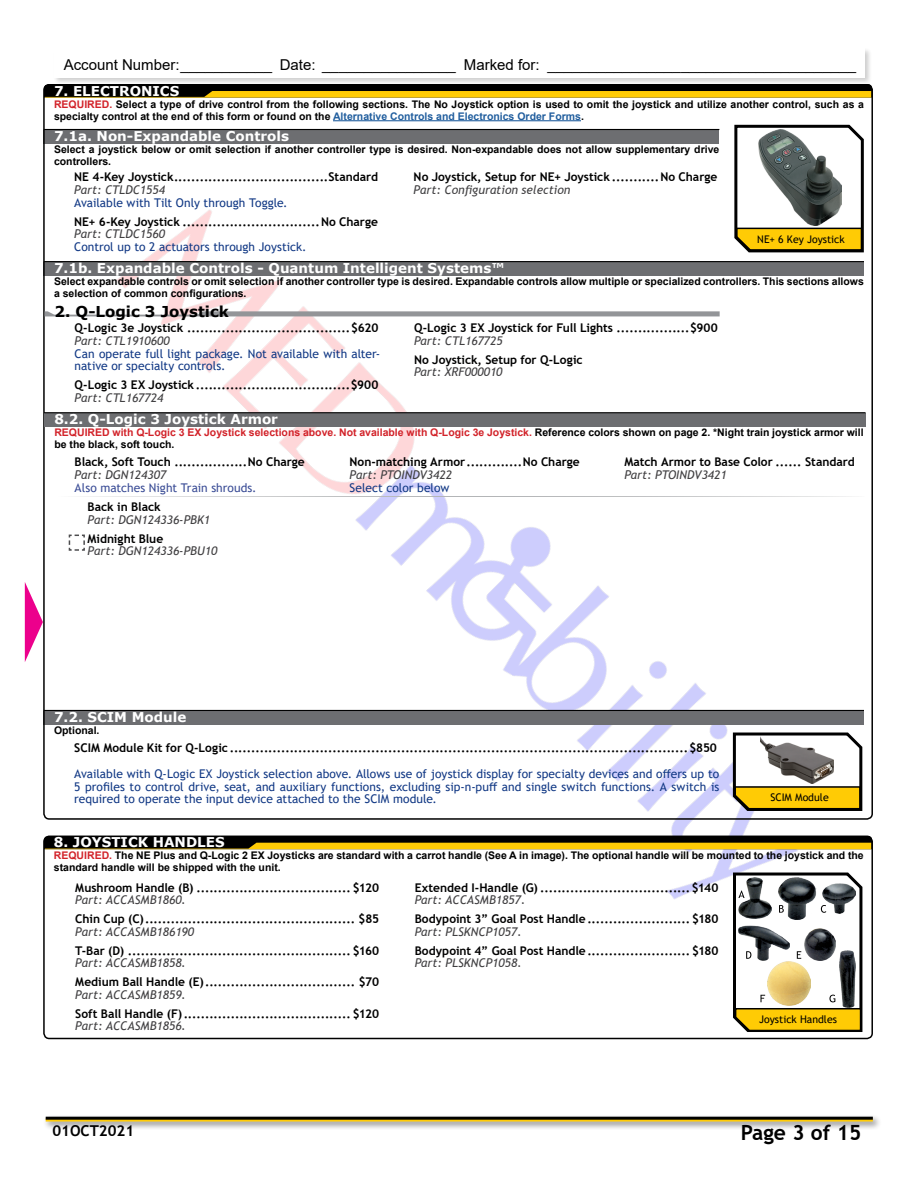
<style>
.page{position:relative;width:918px;height:1188px;background:#fff}
.page>*{position:absolute;margin:0;border:0;box-sizing:border-box;transform-origin:0 0}
.t1{font:700 21px "Trebuchet MS";color:#000}
.t2{font:15px "Arial";color:#000}
.t3{font:700 15px "Verdana";color:#000}
.t4{font:700 15px "Trebuchet MS";color:#000}
.t5{font:700 13.5px "Verdana";color:#fff}
.t6{font:700 12px "Trebuchet MS";color:#000}
.t7{font:12px/12.8px "Trebuchet MS";color:#123985;text-align:justify}
.t8{font:italic 12px "Trebuchet MS";color:#414042}
.t9{font:12px "Trebuchet MS";color:#3b4d96}
.t10{font:700 10.5px/12px "Arial";color:#000}
.t11{font:700 10.5px/12px "Arial";color:#d2232a}
.t12{font:10.5px "Trebuchet MS";color:#000}
.s1{color:#d2232a}
.s2{color:#215e9e}
.s3{color:#000}
</style>
<div class="page">
<img style="left:46px;top:129px;width:824px;height:770px">
<div style="left:43px;top:1114px;width:839px;height:17px;background:#000;opacity:.48"></div>
<hr style="left:46px;top:1119px;width:827px;height:3px;background:#ffcb05">
<hr style="left:46px;top:1117px;width:827px;height:3px;background:#000">
<div style="left:44px;top:130px;width:675px;height:14px;background:#6d6e71"></div>
<hr style="left:44px;top:129px;width:675px;height:1px;background:#000">
<div style="left:44px;top:262px;width:820px;height:14px;background:#6d6e71"></div>
<hr style="left:44px;top:261px;width:820px;height:1px;background:#000">
<div style="left:53px;top:47px;width:820px;height:39px;background:#000;opacity:.23"></div>
<div style="left:54px;top:48px;width:810px;height:29px;background:#fff"></div>
<div style="left:44px;top:711px;width:820px;height:14px;background:#6d6e71"></div>
<hr style="left:44px;top:710px;width:820px;height:1px;background:#000">
<svg style="left:732px;top:732px;width:131px;height:79px"></svg>
<svg style="left:733px;top:873px;width:130px;height:159px"></svg>
<img style="left:738px;top:878px;width:33px;height:41px">
<img style="left:778px;top:877px;width:39px;height:43px">
<img style="left:822px;top:883px;width:33px;height:30px">
<img style="left:839px;top:950px;width:16px;height:58px">
<img style="left:767px;top:962px;width:44px;height:46px">
<img style="left:738px;top:925px;width:51px;height:35px">
<img style="left:804px;top:928px;width:31px;height:32px">
<svg style="left:44px;top:836px;width:828px;height:13px;background:#7b6202"></svg>
<div style="left:43px;top:836px;width:830px;height:203px;border:2px solid #000;border-radius:5px"></div>
<svg style="left:44px;top:84px;width:828px;height:14px;background:#655105"></svg>
<hr style="left:333px;top:120px;width:248px;height:1px;background:#215e9e">
<svg style="left:734px;top:125px;width:130px;height:127px"></svg>
<img style="left:758px;top:130px;width:84px;height:96px">
<svg style="left:25px;top:582px;width:18px;height:80px"></svg>
<div style="left:44px;top:413px;width:821px;height:14px;background:#6d6e71"></div>
<hr style="left:44px;top:412px;width:822px;height:1px;background:#000">
<hr style="left:54px;top:496px;width:810px;height:1px;background:#fff">
<svg style="left:68px;top:534px;width:18px;height:17px"></svg>
<svg style="left:45px;top:311px;width:675px;height:5px;background:#aaaaac"></svg>
<p class="t2" style="left:64px;top:54px;width:794px">Account Number:___________ Date: ________________ Marked for: _____________________________________</p>
<p class="t5" style="left:54px;top:81px;width:127px">7. ELECTRONICS</p>
<p class="t10" style="left:54px;top:98px;width:811px"><span class="s1">REQUIRED.</span> Select a type of drive control from the following sections. The No Joystick option is used to omit the joystick and utilize another control, such as a specialty control at the end of this form or found on the <span class="s2">Alternative Controls and Electronics Order Forms</span>.</p>
<p class="t5" style="left:54px;top:127px;width:237px">7.1a. Non-Expandable Controls</p>
<p class="t10" style="left:54px;top:144px;width:667px">Select a joystick below or omit selection if another controller type is desired. Non-expandable does not allow supplementary drive controllers.</p>
<p class="t6" style="left:74px;top:170px;width:305px">NE 4-Key Joystick....................................Standard</p>
<p class="t8" style="left:74px;top:183px;width:92px">Part: CTLDC1554</p>
<p class="t7" style="left:74px;top:196px;width:215px">Available with Tilt Only through Toggle.</p>
<p class="t6" style="left:74px;top:214px;width:305px">NE+ 6-Key Joystick ................................No Charge</p>
<p class="t8" style="left:74px;top:227px;width:92px">Part: CTLDC1560</p>
<p class="t7" style="left:74px;top:240px;width:234px">Control up to 2 actuators through Joystick.</p>
<p class="t6" style="left:414px;top:170px;width:305px">No Joystick, Setup for NE+ Joystick ...........No Charge</p>
<p class="t8" style="left:414px;top:183px;width:158px">Part: Configuration selection</p>
<p class="t12" style="left:757px;top:232px;width:89px">NE+ 6 Key Joystick</p>
<p class="t5" style="left:54px;top:259px;width:452px">7.1b. Expandable Controls - Quantum Intelligent Systems™</p>
<p class="t10" style="left:54px;top:276px;width:812px">Select expandable controls or omit selection if another controller type is desired. Expandable controls allow multiple or specialized controllers. This sections allows a selection of common configurations.</p>
<p class="t3" style="left:54px;top:301px;width:176px">2. Q-Logic 3 Joystick</p>
<p class="t6" style="left:75px;top:320px;width:305px">Q-Logic 3e Joystick ......................................$620</p>
<p class="t8" style="left:75px;top:333px;width:97px">Part: CTL1910600</p>
<p class="t7" style="left:75px;top:347px;width:307px">Can operate full light package. Not available with alter&shy;native or specialty controls.</p>
<p class="t6" style="left:75px;top:377px;width:305px">Q-Logic 3 EX Joystick ....................................$900</p>
<p class="t8" style="left:75px;top:390px;width:90px">Part: CTL167724</p>
<p class="t6" style="left:414px;top:320px;width:305px">Q-Logic 3 EX Joystick for Full Lights .................$900</p>
<p class="t8" style="left:414px;top:333px;width:90px">Part: CTL167725</p>
<p class="t6" style="left:414px;top:352px;width:170px">No Joystick, Setup for Q-Logic</p>
<p class="t8" style="left:414px;top:365px;width:90px">Part: XRF000010</p>
<p class="t5" style="left:54px;top:410px;width:225px">8.2. Q-Logic 3 Joystick Armor</p>
<p class="t11" style="left:54px;top:427px;width:811px">REQUIRED with Q-Logic 3 EX Joystick selections above. Not available with Q-Logic 3e Joystick. <span class="s3">Reference colors shown on page 2. *Night train joystick armor will be the black, soft touch.</span></p>
<p class="t6" style="left:75px;top:455px;width:232px">Black, Soft Touch .................No Charge</p>
<p class="t8" style="left:75px;top:467px;width:93px">Part: DGN124307</p>
<p class="t9" style="left:75px;top:480px;width:184px">Also matches Night Train shrouds.</p>
<p class="t6" style="left:88px;top:499px;width:75px">Back in Black</p>
<p class="t8" style="left:88px;top:512px;width:124px">Part: DGN124336-PBK1</p>
<p class="t6" style="left:88px;top:531px;width:77px">Midnight Blue</p>
<p class="t8" style="left:88px;top:544px;width:131px">Part: DGN124336-PBU10</p>
<p class="t6" style="left:350px;top:455px;width:232px">Non-matching Armor.............No Charge</p>
<p class="t8" style="left:350px;top:467px;width:104px">Part: PTOINDV3422</p>
<p class="t7" style="left:350px;top:481px;width:101px">Select color below</p>
<p class="t6" style="left:624px;top:455px;width:232px">Match Armor to Base Color ...... Standard</p>
<p class="t8" style="left:624px;top:467px;width:104px">Part: PTOINDV3421</p>
<p class="t5" style="left:54px;top:708px;width:134px">7.2. SCIM Module</p>
<p class="t10" style="left:54px;top:725px;width:47px">Optional.</p>
<p class="t6" style="left:74px;top:741px;width:644px">SCIM Module Kit for Q-Logic ...........................................................................................................$850</p>
<p class="t7" style="left:74px;top:767px;width:647px">Available with Q-Logic EX Joystick selection above. Allows use of joystick display for specialty devices and offers up to 5 profiles to control drive, seat, and auxiliary functions, excluding sip-n-puff and single switch functions. A switch is required to operate the input device attached to the SCIM module.</p>
<p class="t12" style="left:770px;top:791px;width:60px">SCIM Module</p>
<p class="t5" style="left:54px;top:833px;width:172px">8. JOYSTICK HANDLES</p>
<p class="t10" style="left:54px;top:850px;width:811px"><span class="s1">REQUIRED.</span> The NE Plus and Q-Logic 2 EX Joysticks are standard with a carrot handle (See A in image). The optional handle will be mounted to the joystick and the standard handle will be shipped with the unit.</p>
<p class="t6" style="left:75px;top:880px;width:305px">Mushroom Handle (B) .................................... $120</p>
<p class="t8" style="left:75px;top:893px;width:112px">Part: ACCASMB1860.</p>
<p class="t6" style="left:75px;top:911px;width:305px">Chin Cup (C)................................................. $85</p>
<p class="t8" style="left:75px;top:924px;width:120px">Part: ACCASMB186190</p>
<p class="t6" style="left:75px;top:943px;width:305px">T-Bar (D) .................................................... $160</p>
<p class="t8" style="left:75px;top:956px;width:112px">Part: ACCASMB1858.</p>
<p class="t6" style="left:75px;top:974px;width:305px">Medium Ball Handle (E)................................... $70</p>
<p class="t8" style="left:75px;top:987px;width:112px">Part: ACCASMB1859.</p>
<p class="t6" style="left:75px;top:1006px;width:305px">Soft Ball Handle (F)....................................... $120</p>
<p class="t8" style="left:75px;top:1019px;width:112px">Part: ACCASMB1856.</p>
<p class="t6" style="left:415px;top:880px;width:305px">Extended I-Handle (G) ...................................$140</p>
<p class="t8" style="left:415px;top:893px;width:112px">Part: ACCASMB1857.</p>
<p class="t6" style="left:415px;top:911px;width:305px">Bodypoint 3” Goal Post Handle........................ $180</p>
<p class="t8" style="left:415px;top:924px;width:109px">Part: PLSKNCP1057.</p>
<p class="t6" style="left:415px;top:943px;width:305px">Bodypoint 4” Goal Post Handle........................ $180</p>
<p class="t8" style="left:415px;top:956px;width:109px">Part: PLSKNCP1058.</p>
<p class="t12" style="left:759px;top:1013px;width:79px">Joystick Handles</p>
<p class="t4" style="left:52px;top:1121px;width:83px">01OCT2021</p>
<h1 class="t1" style="left:741px;top:1119px;width:122px">Page 3 of 15</h1>
</div>
